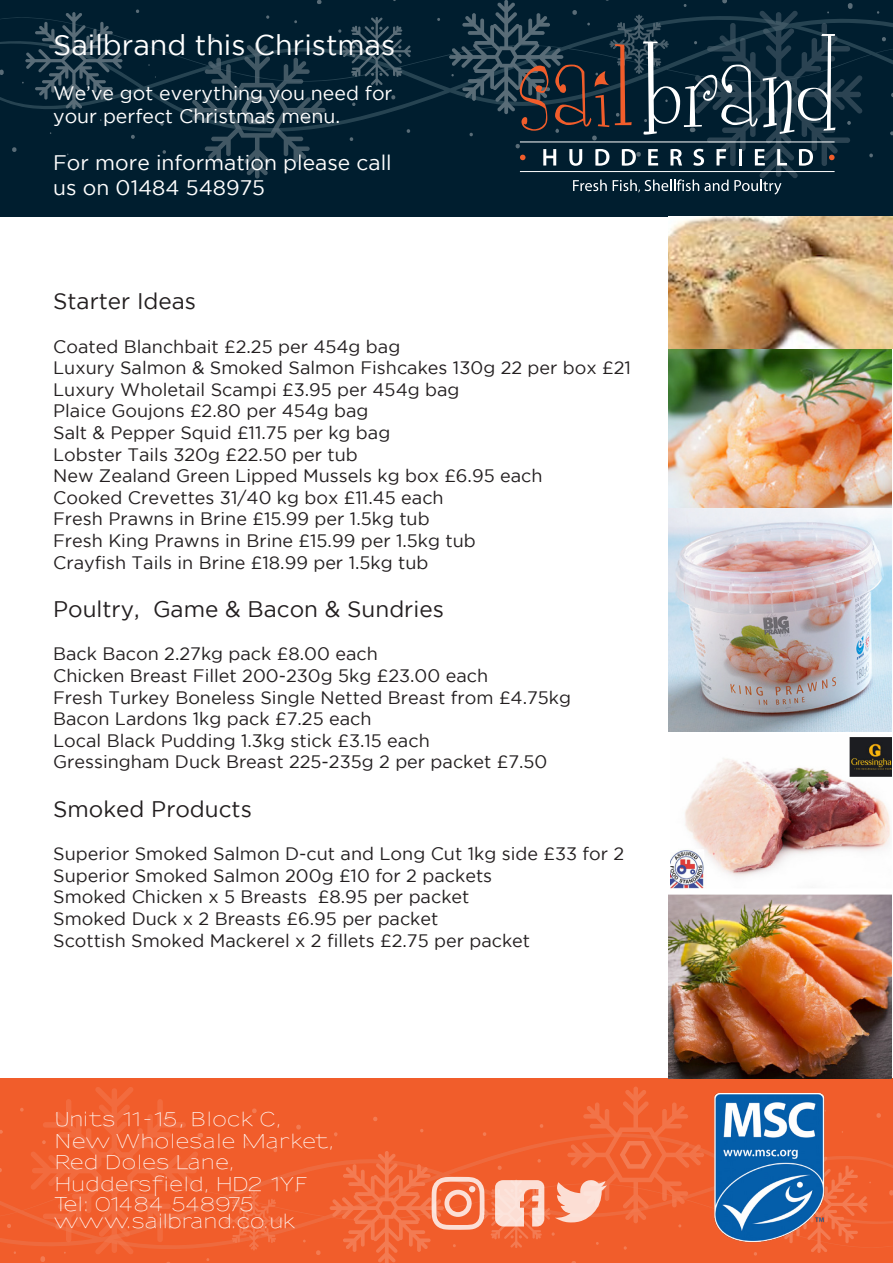
<style>
.page{position:relative;width:893px;height:1263px;background:#fff}
.page>*{position:absolute;margin:0;border:0;box-sizing:border-box;transform-origin:0 0}
.t1{font:28.5px "Gotham";color:#fff}
.t2{font:22.5px "Gotham";color:#231f20}
.t3{font:21px/25.2px "Gotham";color:#fff}
.t4{font:19.5px "Sansumi";letter-spacing:.025em;color:#fff}
.t5{font:19.5px/23.4px "Gotham";color:#fff}
.t6{font:19.5px "Sansumi";letter-spacing:-.085em;color:#fff}
.t7{font:18px "Gotham";color:#231f20}
</style>
<div class="page">
<div style="left:0;top:0;width:893px;height:216px;background:#001e2f"></div>
<div style="left:0;top:1078px;width:893px;height:185px;background:#f15d2b"></div>
<svg style="left:0;top:17px;width:893px;height:110px"></svg>
<svg style="left:22px;top:12px;width:101px;height:97px"></svg>
<svg style="left:351px;top:103px;width:5px;height:3px"></svg>
<svg style="left:406px;top:129px;width:4px;height:4px"></svg>
<svg style="left:437px;top:18px;width:4px;height:3px"></svg>
<svg style="left:160px;top:122px;width:4px;height:4px"></svg>
<svg style="left:162px;top:150px;width:4px;height:4px"></svg>
<svg style="left:189px;top:38px;width:137px;height:141px"></svg>
<svg style="left:266px;top:15px;width:4px;height:4px"></svg>
<svg style="left:338px;top:17px;width:73px;height:69px"></svg>
<svg style="left:890px;top:93px;width:3px;height:4px"></svg>
<svg style="left:131px;top:135px;width:4px;height:4px"></svg>
<svg style="left:0;top:70px;width:4px;height:5px"></svg>
<svg style="left:391px;top:95px;width:5px;height:4px"></svg>
<svg style="left:349px;top:137px;width:5px;height:4px"></svg>
<svg style="left:317px;top:0;width:5px;height:4px"></svg>
<svg style="left:294px;top:20px;width:4px;height:3px"></svg>
<svg style="left:869px;top:154px;width:4px;height:3px"></svg>
<svg style="left:881px;top:37px;width:6px;height:4px"></svg>
<svg style="left:12px;top:147px;width:5px;height:5px"></svg>
<svg style="left:0;top:1159px;width:893px;height:89px"></svg>
<svg style="left:224px;top:1191px;width:60px;height:59px"></svg>
<svg style="left:770px;top:1156px;width:101px;height:97px"></svg>
<svg style="left:273px;top:1148px;width:4px;height:4px"></svg>
<svg style="left:252px;top:1108px;width:5px;height:5px"></svg>
<svg style="left:0;top:1168px;width:3px;height:4px"></svg>
<svg style="left:889px;top:1190px;width:4px;height:5px"></svg>
<svg style="left:316px;top:1250px;width:5px;height:5px"></svg>
<svg style="left:296px;top:1125px;width:5px;height:4px"></svg>
<svg style="left:6px;top:1224px;width:6px;height:4px"></svg>
<svg style="left:30px;top:1087px;width:180px;height:176px"></svg>
<svg style="left:876px;top:1113px;width:5px;height:5px"></svg>
<svg style="left:330px;top:1086px;width:374px;height:177px"></svg>
<img style="left:668px;top:349px;width:223px;height:383px">
<img style="left:668px;top:895px;width:223px;height:183px">
<img style="left:668px;top:216px;width:225px;height:133px">
<img style="left:670px;top:737px;width:221px;height:152px">
<img style="left:704px;top:1093px;width:135px;height:151px">
<svg style="left:449px;top:0;width:414px;height:194px"></svg>
<p class="t1" style="left:53px;top:29px;width:344px">Sailbrand this Christmas</p>
<p class="t5" style="left:53px;top:81px;width:341px">We’ve got everything you need for your perfect Christmas menu.</p>
<p class="t3" style="left:53px;top:150px;width:340px">For more information please call us on 01484 548975</p>
<p class="t2" style="left:53px;top:289px;width:144px">Starter Ideas</p>
<p class="t7" style="left:53px;top:336px;width:349px">Coated Blanchbait £2.25 per 454g bag</p>
<p class="t7" style="left:53px;top:358px;width:579px">Luxury Salmon &amp; Smoked Salmon Fishcakes 130g 22 per box £21</p>
<p class="t7" style="left:53px;top:379px;width:408px">Luxury Wholetail Scampi £3.95 per 454g bag</p>
<p class="t7" style="left:53px;top:401px;width:317px">Plaice Goujons £2.80 per 454g bag</p>
<p class="t7" style="left:53px;top:423px;width:339px">Salt &amp; Pepper Squid £11.75 per kg bag</p>
<p class="t7" style="left:53px;top:444px;width:306px">Lobster Tails 320g £22.50 per tub</p>
<p class="t7" style="left:53px;top:466px;width:491px">New Zealand Green Lipped Mussels kg box £6.95 each</p>
<p class="t7" style="left:53px;top:487px;width:392px">Cooked Crevettes 31/40 kg box £11.45 each</p>
<p class="t7" style="left:53px;top:509px;width:378px">Fresh Prawns in Brine £15.99 per 1.5kg tub</p>
<p class="t7" style="left:53px;top:531px;width:424px">Fresh King Prawns in Brine £15.99 per 1.5kg tub</p>
<p class="t7" style="left:53px;top:552px;width:377px">Crayfish Tails in Brine £18.99 per 1.5kg tub</p>
<p class="t2" style="left:53px;top:597px;width:392px">Poultry, Game &amp; Bacon &amp; Sundries</p>
<p class="t7" style="left:53px;top:644px;width:326px">Back Bacon 2.27kg pack £8.00 each</p>
<p class="t7" style="left:53px;top:666px;width:437px">Chicken Breast Fillet 200-230g 5kg £23.00 each</p>
<p class="t7" style="left:53px;top:687px;width:519px">Fresh Turkey Boneless Single Netted Breast from £4.75kg</p>
<p class="t7" style="left:53px;top:709px;width:320px">Bacon Lardons 1kg pack £7.25 each</p>
<p class="t7" style="left:53px;top:730px;width:378px">Local Black Pudding 1.3kg stick £3.15 each</p>
<p class="t7" style="left:53px;top:752px;width:496px">Gressingham Duck Breast 225-235g 2 per packet £7.50</p>
<p class="t2" style="left:53px;top:797px;width:200px">Smoked Products</p>
<p class="t7" style="left:53px;top:844px;width:573px">Superior Smoked Salmon D-cut and Long Cut 1kg side £33 for 2</p>
<p class="t7" style="left:53px;top:865px;width:441px">Superior Smoked Salmon 200g £10 for 2 packets</p>
<p class="t7" style="left:53px;top:887px;width:418px">Smoked Chicken x 5 Breasts £8.95 per packet</p>
<p class="t7" style="left:53px;top:909px;width:387px">Smoked Duck x 2 Breasts £6.95 per packet</p>
<p class="t7" style="left:53px;top:930px;width:479px">Scottish Smoked Mackerel x 2 fillets £2.75 per packet</p>
<p class="t4" style="left:54px;top:1110px;width:229px">Units 11-15, Block C,</p>
<p class="t4" style="left:54px;top:1131px;width:281px">New Wholesale Market,</p>
<p class="t4" style="left:54px;top:1153px;width:182px">Red Doles Lane,</p>
<p class="t4" style="left:54px;top:1174px;width:255px">Huddersfield, HD2 1YF</p>
<p class="t6" style="left:54px;top:1194px;width:202px">Tel: 01484 548975</p>
<p class="t4" style="left:54px;top:1211px;width:243px">www.sailbrand.co.uk</p>
</div>
